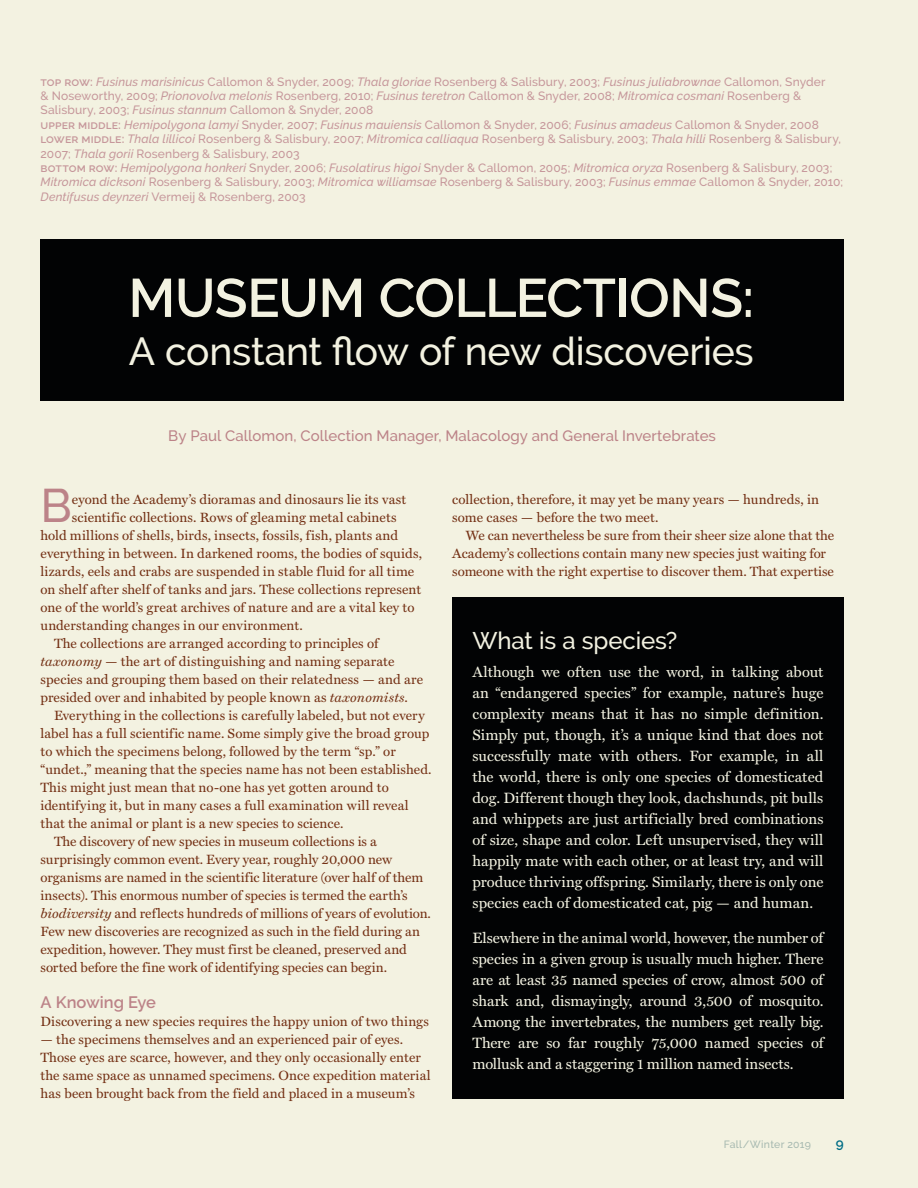
<style>
.page{position:relative;width:918px;height:1188px;background:#f3f2e1}
.page>*{position:absolute;margin:0;border:0;box-sizing:border-box;transform-origin:0 0}
.t1{font:600 54px "Raleway";letter-spacing:-.01em;color:#f3f2e1}
.t2{font:500 46.95px "Raleway";color:#bc8388}
.t3{font:500 39px "Raleway";letter-spacing:-.01em;color:#f3f2e1}
.t4{font:500 24px "Raleway";letter-spacing:-.005em;color:#f3f2e1}
.t5{font:600 16.5px "Raleway";color:#bc8388}
.t6{font:15px/21px "Miller Text Roman";color:#f3f2e1;text-align:justify}
.t7{font:500 15px "Raleway";letter-spacing:.005em;color:#bc8388}
.t8{font:13.5px/18px "Miller Text Roman";letter-spacing:.005em;color:#743115}
.t9{font:600 13.5px "Raleway";color:#006d85}
.t10{font:500 12px/14.4px "Raleway";letter-spacing:.015em;color:#c6979b}
.t11{font:500 10.5px "Raleway";letter-spacing:.02em;color:#a8bab1}
.s1{font-weight:600}
.s2{font-style:italic}
.s3{font-family:"Miller Text";font-style:italic}
</style>
<div class="page">
<div style="left:40px;top:239px;width:804px;height:162px;background:#020304"></div>
<div style="left:452px;top:597px;width:392px;height:501px;background:#020304"></div>
<p class="t10" style="left:40px;top:74px;width:804px"><span class="s1">top row:</span> <span class="s2">Fusinus marisinicus</span> Callomon &amp; Snyder, 2009; <span class="s2">Thala gloriae</span> Rosenberg &amp; Salisbury, 2003; <span class="s2">Fusinus juliabrownae</span> Callomon, Snyder<br>&amp; Noseworthy, 2009; <span class="s2">Prionovolva melonis</span> Rosenberg, 2010; <span class="s2">Fusinus teretron</span> Callomon &amp; Snyder, 2008; <span class="s2">Mitromica cosmani</span> Rosenberg &amp; Salisbury, 2003; <span class="s2">Fusinus stannum</span> Callomon &amp; Snyder, 2008<br><span class="s1">upper middle:</span> <span class="s2">Hemipolygona lamyi</span> Snyder, 2007; <span class="s2">Fusinus mauiensis</span> Callomon &amp; Snyder, 2006; <span class="s2">Fusinus amadeus</span> Callomon &amp; Snyder, 2008 <span class="s1">lower middle:</span> <span class="s2">Thala lillicoi</span> Rosenberg &amp; Salisbury, 2007; <span class="s2">Mitromica calliaqua</span> Rosenberg &amp; Salisbury, 2003; <span class="s2">Thala hilli</span> Rosenberg &amp; Salisbury, 2007; <span class="s2">Thala gorii</span> Rosenberg &amp; Salisbury, 2003<br><span class="s1">bottom row:</span> <span class="s2">Hemipolygona honkeri</span> Snyder, 2006; <span class="s2">Fusolatirus higoi</span> Snyder &amp; Callomon, 2005; <span class="s2">Mitromica oryza</span> Rosenberg &amp; Salisbury, 2003; <span class="s2">Mitromica dicksoni</span> Rosenberg &amp; Salisbury, 2003; <span class="s2">Mitromica williamsae</span> Rosenberg &amp; Salisbury, 2003; <span class="s2">Fusinus emmae</span> Callomon &amp; Snyder, 2010; <span class="s2">Dentifusus deynzeri</span> Vermeij &amp; Rosenberg, 2003</p>
<h1 class="t1" style="left:128px;top:267px;width:627px">MUSEUM COLLECTIONS:</h1>
<h3 class="t3" style="left:129px;top:329px;width:626px">A constant flow of new discoveries</h3>
<p class="t7" style="left:168px;top:427px;width:549px">By Paul Callomon, Collection Manager, Malacology and General Invertebrates</p>
<h2 class="t2" style="left:40px;top:478px;width:33px">B</h2>
<p class="t8" style="left:72px;top:490px;width:336px">eyond the Academy’s dioramas and dinosaurs lie its vast</p>
<p class="t8" style="left:72px;top:508px;width:326px">scientific collections. Rows of gleaming metal cabinets</p>
<p class="t8" style="left:41px;top:526px;width:359px">hold millions of shells, birds, insects, fossils, fish, plants and</p>
<p class="t8" style="left:41px;top:544px;width:383px">everything in between. In darkened rooms, the bodies of squids,</p>
<p class="t8" style="left:41px;top:562px;width:375px">lizards, eels and crabs are suspended in stable fluid for all time</p>
<p class="t8" style="left:41px;top:580px;width:382px">on shelf after shelf of tanks and jars. These collections represent</p>
<p class="t8" style="left:41px;top:598px;width:376px">one of the world’s great archives of nature and are a vital key to</p>
<p class="t8" style="left:41px;top:616px;width:264px">understanding changes in our environment.</p>
<p class="t8" style="left:54px;top:634px;width:326px">The collections are arranged according to principles of</p>
<p class="t8" style="left:41px;top:652px;width:356px"><span class="s3">taxonomy</span> — the art of distinguishing and naming separate</p>
<p class="t8" style="left:41px;top:670px;width:384px">species and grouping them based on their relatedness — and are</p>
<p class="t8" style="left:41px;top:688px;width:369px">presided over and inhabited by people known as <span class="s3">taxonomists</span>.</p>
<p class="t8" style="left:54px;top:706px;width:372px">Everything in the collections is carefully labeled, but not every</p>
<p class="t8" style="left:41px;top:724px;width:390px">label has a full scientific name. Some simply give the broad group</p>
<p class="t8" style="left:41px;top:742px;width:357px">to which the specimens belong, followed by the term “sp.” or</p>
<p class="t8" style="left:41px;top:760px;width:393px">“undet.,” meaning that the species name has not been established.</p>
<p class="t8" style="left:41px;top:778px;width:350px">This might just mean that no-one has yet gotten around to</p>
<p class="t8" style="left:41px;top:796px;width:370px">identifying it, but in many cases a full examination will reveal</p>
<p class="t8" style="left:41px;top:814px;width:305px">that the animal or plant is a new species to science.</p>
<p class="t8" style="left:54px;top:832px;width:324px">The discovery of new species in museum collections is a</p>
<p class="t8" style="left:41px;top:850px;width:353px">surprisingly common event. Every year, roughly 20,000 new</p>
<p class="t8" style="left:41px;top:868px;width:384px">organisms are named in the scientific literature (over half of them</p>
<p class="t8" style="left:41px;top:886px;width:369px">insects). This enormous number of species is termed the earth’s</p>
<p class="t8" style="left:41px;top:904px;width:392px"><span class="s3">biodiversity</span> and reflects hundreds of millions of years of evolution.</p>
<p class="t8" style="left:41px;top:922px;width:381px">Few new discoveries are recognized as such in the field during an</p>
<p class="t8" style="left:41px;top:940px;width:368px">expedition, however. They must first be cleaned, preserved and</p>
<p class="t8" style="left:41px;top:958px;width:348px">sorted before the fine work of identifying species can begin.</p>
<p class="t5" style="left:40px;top:993px;width:117px">A Knowing Eye</p>
<p class="t8" style="left:40px;top:1012px;width:390px">Discovering a new species requires the happy union of two things</p>
<p class="t8" style="left:40px;top:1030px;width:392px">— the specimens themselves and an experienced pair of eyes.<br>Those eyes are scarce, however, and they only occasionally enter the same space as unnamed specimens. Once expedition material has been brought back from the field and placed in a museum’s</p>
<p class="t8" style="left:452px;top:490px;width:368px">collection, therefore, it may yet be many years — hundreds, in some cases — before the two meet.</p>
<p class="t8" style="left:452px;top:526px;width:383px;text-indent:14px">We can nevertheless be sure from their sheer size alone that the<br>Academy’s collections contain many new species just waiting for someone with the right expertise to discover them. That expertise</p>
<h3 class="t4" style="left:472px;top:627px;width:206px">What is a species?</h3>
<p class="t6" style="left:472px;top:661px;width:353px">Although we often use the word, in talking about an “endangered species” for example, nature’s huge complexity means that it has no simple definition.<br>Simply put, though, it’s a unique kind that does not successfully mate with others. For example, in all the world, there is only one species of domesticated dog. Different though they look, dachshunds, pit bulls and whippets are just artificially bred combinations of size, shape and color. Left unsupervised, they will happily mate with each other, or at least try, and will produce thriving offspring. Similarly, there is only one species each of domesticated cat, pig — and human.</p>
<p class="t6" style="left:472px;top:927px;width:353px">Elsewhere in the animal world, however, the number of species in a given group is usually much higher. There are at least 35 named species of crow, almost 500 of shark and, dismayingly, around 3,500 of mosquito.<br>Among the invertebrates, the numbers get really big.<br>There are so far roughly 75,000 named species of mollusk and a staggering 1 million named insects.</p>
<p class="t11" style="left:724px;top:1138px;width:89px">Fall/Winter 2019</p>
<p class="t9" style="left:836px;top:1135px;width:9px">9</p>
</div>
